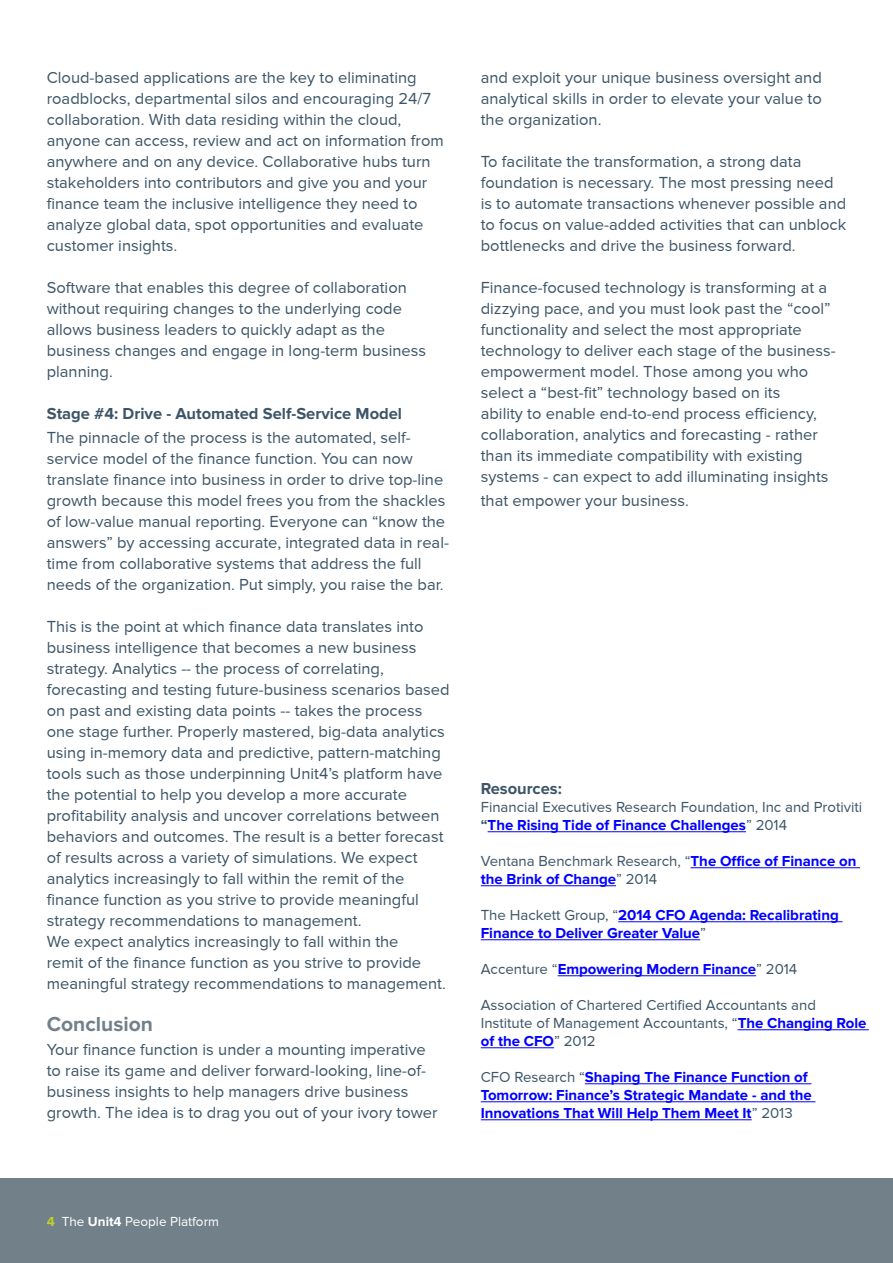
<style>
.page{position:relative;width:893px;height:1263px;background:#fff}
.page>*{position:absolute;margin:0;border:0;box-sizing:border-box;transform-origin:0 0}
.t1{font:700 21px "Proxima Nova";color:#72808a}
.t2{font:16.5px/21px "Proxima Nova";color:#3d5567}
.t3{font:700 16.5px "Proxima Nova";color:#3d5567}
.t4{font:700 15px/18px "Proxima Nova";color:#00f}
.t5{font:15px/18px "Proxima Nova";color:#3d5567}
.t6{font:13.5px "Proxima Nova";color:#fff}
.s1{font-weight:700}
.s2{font-weight:700;color:#00f}
.s3{font-weight:400;color:#3d5567}
.s4{font-weight:700;color:#bfd22b}
</style>
<div class="page">
<div style="left:0;top:1178px;width:893px;height:85px;background:#72808a"></div>
<hr style="left:488px;top:831px;width:258px;height:1px;background:#00f">
<hr style="left:690px;top:867px;width:170px;height:1px;background:#00f">
<hr style="left:481px;top:885px;width:135px;height:1px;background:#00f">
<hr style="left:618px;top:921px;width:224px;height:1px;background:#00f">
<hr style="left:481px;top:939px;width:219px;height:1px;background:#00f">
<hr style="left:558px;top:975px;width:198px;height:1px;background:#00f">
<hr style="left:738px;top:1029px;width:131px;height:1px;background:#00f">
<hr style="left:481px;top:1047px;width:73px;height:1px;background:#00f">
<hr style="left:585px;top:1083px;width:226px;height:1px;background:#00f">
<hr style="left:481px;top:1101px;width:334px;height:1px;background:#00f">
<hr style="left:481px;top:1119px;width:271px;height:1px;background:#00f">
<p class="t2" style="left:47px;top:67px;width:398px">Cloud-based applications are the key to eliminating roadblocks, departmental silos and encouraging 24/7 collaboration. With data residing within the cloud, anyone can access, review and act on information from anywhere and on any device. Collaborative hubs turn stakeholders into contributors and give you and your finance team the inclusive intelligence they need to analyze global data, spot opportunities and evaluate customer insights.</p>
<p class="t2" style="left:47px;top:277px;width:381px">Software that enables this degree of collaboration without requiring changes to the underlying code allows business leaders to quickly adapt as the business changes and engage in long-term business planning.</p>
<p class="t3" style="left:47px;top:404px;width:357px">Stage #4: Drive - Automated Self-Service Model</p>
<p class="t2" style="left:47px;top:427px;width:404px">The pinnacle of the process is the automated, self&shy;service model of the finance function. You can now translate finance into business in order to drive top-line growth because this model frees you from the shackles of low-value manual reporting. Everyone can “know the answers” by accessing accurate, integrated data in real&shy;time from collaborative systems that address the full needs of the organization. Put simply, you raise the bar.</p>
<p class="t2" style="left:47px;top:616px;width:404px">This is the point at which finance data translates into business intelligence that becomes a new business strategy. Analytics -- the process of correlating, forecasting and testing future-business scenarios based on past and existing data points -- takes the process one stage further. Properly mastered, big-data analytics using in-memory data and predictive, pattern-matching tools such as those underpinning Unit4’s platform have the potential to help you develop a more accurate profitability analysis and uncover correlations between behaviors and outcomes. The result is a better forecast of results across a variety of simulations. We expect analytics increasingly to fall within the remit of the finance function as you strive to provide meaningful strategy recommendations to management.<br>We expect analytics increasingly to fall within the<br>remit of the finance function as you strive to provide meaningful strategy recommendations to management.</p>
<p class="t1" style="left:47px;top:1012px;width:108px">Conclusion</p>
<p class="t2" style="left:47px;top:1039px;width:392px">Your finance function is under a mounting imperative to raise its game and deliver forward-looking, line-of&shy;business insights to help managers drive business growth. The idea is to drag you out of your ivory tower</p>
<p class="t2" style="left:481px;top:67px;width:343px;text-align:justify">and exploit your unique business oversight and analytical skills in order to elevate your value to the organization.</p>
<p class="t2" style="left:481px;top:151px;width:367px">To facilitate the transformation, a strong data foundation is necessary. The most pressing need is to automate transactions whenever possible and to focus on value-added activities that can unblock bottlenecks and drive the business forward.</p>
<p class="t2" style="left:481px;top:277px;width:356px">Finance-focused technology is transforming at a dizzying pace, and you must look past the “cool” functionality and select the most appropriate technology to deliver each stage of the business&shy;empowerment model. Those among you who select a “best-fit” technology based on its<br>ability to enable end-to-end process efficiency, collaboration, analytics and forecasting - rather than its immediate compatibility with existing systems - can expect to add illuminating insights</p>
<p class="t2" style="left:481px;top:490px;width:210px">that empower your business.</p>
<p class="t3" style="left:481px;top:779px;width:83px">Resources:</p>
<p class="t5" style="left:481px;top:797px;width:383px">Financial Executives Research Foundation, Inc and Protiviti <span class="s1">“</span><span class="s2">The Rising Tide of Finance Challenges</span>” 2014</p>
<p class="t4" style="left:481px;top:852px;width:377px"><span class="s3">Ventana Benchmark Research, “</span>The Office of Finance on the Brink of Change<span class="s3">” 2014</span></p>
<p class="t4" style="left:481px;top:906px;width:359px"><span class="s3">The Hackett Group, “</span>2014 CFO Agenda: Recalibrating<br>Finance to Deliver Greater Value<span class="s3">”</span></p>
<p class="t4" style="left:481px;top:960px;width:318px"><span class="s3">Accenture “</span>Empowering Modern Finance<span class="s3">” 2014</span></p>
<p class="t5" style="left:481px;top:995px;width:387px">Association of Chartered Certified Accountants and<br>Institute of Management Accountants, “<span class="s2">The Changing Role of the CFO</span>” 2012</p>
<p class="t4" style="left:481px;top:1068px;width:332px"><span class="s3">CFO Research “</span>Shaping The Finance Function of<br>Tomorrow: Finance’s Strategic Mandate - and the<br>Innovations That Will Help Them Meet It<span class="s3">” 2013</span></p>
<p class="t6" style="left:47px;top:1214px;width:174px"><span class="s4">4</span> The <span class="s1">Unit4</span> People Platform</p>
</div>
